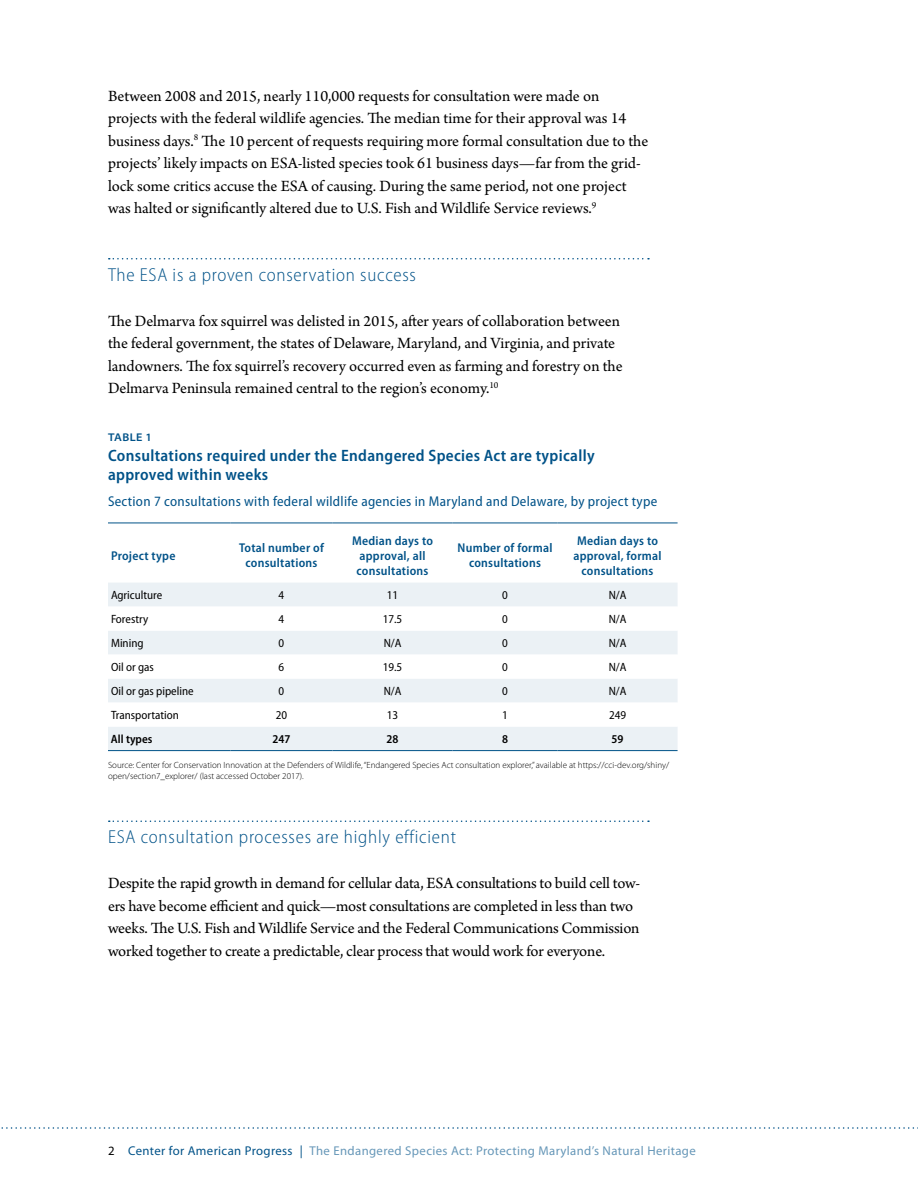
<style>
.page{position:relative;width:918px;height:1188px;background:#fff}
.page>*{position:absolute;margin:0;border:0;box-sizing:border-box;transform-origin:0 0}
.t1{font:300 semi-condensed 18.75px "Myriad Pro";letter-spacing:.04em;color:#005288}
.t2{font:16.5px/22.5px "Arno Pro";letter-spacing:-.005em;color:#000}
.t3{font:600 semi-condensed 16.5px/19.5px "Myriad Pro";letter-spacing:.02em;color:#005288}
.t4{font:semi-condensed 14.25px "Myriad Pro";letter-spacing:.02em;color:#005288}
.t5{font:600 semi-condensed 12.75px/15.3px "Myriad Pro";letter-spacing:.02em;color:#005288;text-align:center}
.t6{font:12.75px "Myriad Pro";letter-spacing:.03em;color:#6697b8}
.t7{font:semi-condensed 12px "Myriad Pro";color:#000}
.t8{font:600 semi-condensed 12px "Myriad Pro";color:#000}
.t9{font:600 semi-expanded 11.25px "Myriad Pro";letter-spacing:.04em;color:#005288}
.t10{font:300 9px/10.8px "Myriad Pro";color:#000}
.s1{color:#000}
.s2{color:#005288}
</style>
<div class="page">
<svg style="left:1px;top:1127px;width:917px;height:2px"></svg>
<div style="left:108px;top:583px;width:570px;height:167px;background:#ebf1f5"></div>
<svg style="left:108px;top:607px;width:570px;height:120px"></svg>
<hr style="left:108px;top:750px;width:122px;height:1px;background:#005288">
<hr style="left:230px;top:750px;width:103px;height:1px;background:#005288">
<hr style="left:333px;top:750px;width:120px;height:1px;background:#005288">
<hr style="left:453px;top:750px;width:105px;height:1px;background:#005288">
<hr style="left:558px;top:750px;width:120px;height:1px;background:#005288">
<hr style="left:108px;top:523px;width:122px;height:1px;background:#005288">
<hr style="left:230px;top:523px;width:103px;height:1px;background:#005288">
<hr style="left:333px;top:523px;width:120px;height:1px;background:#005288">
<hr style="left:453px;top:523px;width:105px;height:1px;background:#005288">
<hr style="left:558px;top:523px;width:120px;height:1px;background:#005288">
<svg style="left:109px;top:258px;width:540px;height:2px"></svg>
<svg style="left:109px;top:820px;width:540px;height:2px"></svg>
<p class="t2" style="left:108px;top:85px;width:542px">Between 2008 and 2015, nearly 110,000 requests for consultation were made on projects with the federal wildlife agencies. The median time for their approval was 14 business days.<sup>8</sup> The 10 percent of requests requiring more formal consultation due to the projects’ likely impacts on ESA-listed species took 61 business days—far from the grid&shy;lock some critics accuse the ESA of causing. During the same period, not one project was halted or significantly altered due to U.S. Fish and Wildlife Service reviews.<sup>9</sup></p>
<p class="t1" style="left:108px;top:264px;width:310px">The ESA is a proven conservation success</p>
<p class="t2" style="left:108px;top:310px;width:516px">The Delmarva fox squirrel was delisted in 2015, after years of collaboration between the federal government, the states of Delaware, Maryland, and Virginia, and private landowners. The fox squirrel’s recovery occurred even as farming and forestry on the Delmarva Peninsula remained central to the region’s economy.<sup>10</sup></p>
<p class="t9" style="left:108px;top:431px;width:46px">TABLE 1</p>
<p class="t3" style="left:108px;top:446px;width:488px">Consultations required under the Endangered Species Act are typically approved within weeks</p>
<p class="t4" style="left:108px;top:494px;width:551px">Section 7 consultations with federal wildlife agencies in Maryland and Delaware, by project type</p>
<p class="t5" style="left:111px;top:548px;width:66px">Project type</p>
<p class="t5" style="left:239px;top:540px;width:86px">Total number of consultations</p>
<p class="t5" style="left:352px;top:533px;width:82px">Median days to approval, all consultations</p>
<p class="t5" style="left:458px;top:540px;width:96px">Number of formal consultations</p>
<p class="t5" style="left:573px;top:533px;width:90px">Median days to approval, formal consultations</p>
<p class="t7" style="left:111px;top:589px;width:53px">Agriculture</p>
<p class="t7" style="left:279px;top:589px;width:7px">4</p>
<p class="t7" style="left:387px;top:589px;width:13px">11</p>
<p class="t7" style="left:502px;top:589px;width:7px">0</p>
<p class="t7" style="left:609px;top:589px;width:19px">N/A</p>
<p class="t7" style="left:111px;top:613px;width:39px">Forestry</p>
<p class="t7" style="left:279px;top:613px;width:7px">4</p>
<p class="t7" style="left:383px;top:613px;width:21px">17.5</p>
<p class="t7" style="left:502px;top:613px;width:7px">0</p>
<p class="t7" style="left:609px;top:613px;width:19px">N/A</p>
<p class="t7" style="left:111px;top:637px;width:34px">Mining</p>
<p class="t7" style="left:279px;top:637px;width:7px">0</p>
<p class="t7" style="left:384px;top:637px;width:19px">N/A</p>
<p class="t7" style="left:502px;top:637px;width:7px">0</p>
<p class="t7" style="left:609px;top:637px;width:19px">N/A</p>
<p class="t7" style="left:111px;top:661px;width:44px">Oil or gas</p>
<p class="t7" style="left:279px;top:661px;width:7px">6</p>
<p class="t7" style="left:383px;top:661px;width:21px">19.5</p>
<p class="t7" style="left:502px;top:661px;width:7px">0</p>
<p class="t7" style="left:609px;top:661px;width:19px">N/A</p>
<p class="t7" style="left:111px;top:685px;width:84px">Oil or gas pipeline</p>
<p class="t7" style="left:279px;top:685px;width:7px">0</p>
<p class="t7" style="left:384px;top:685px;width:19px">N/A</p>
<p class="t7" style="left:502px;top:685px;width:7px">0</p>
<p class="t7" style="left:609px;top:685px;width:19px">N/A</p>
<p class="t7" style="left:111px;top:709px;width:69px">Transportation</p>
<p class="t7" style="left:276px;top:709px;width:13px">20</p>
<p class="t7" style="left:387px;top:709px;width:13px">13</p>
<p class="t7" style="left:502px;top:709px;width:7px">1</p>
<p class="t7" style="left:609px;top:709px;width:19px">249</p>
<p class="t8" style="left:111px;top:732px;width:43px">All types</p>
<p class="t8" style="left:273px;top:732px;width:19px">247</p>
<p class="t8" style="left:387px;top:732px;width:13px">28</p>
<p class="t8" style="left:502px;top:732px;width:7px">8</p>
<p class="t8" style="left:612px;top:732px;width:13px">59</p>
<p class="t10" style="left:108px;top:759px;width:563px">Source: Center for Conservation Innovation at the Defenders of Wildlife, “Endangered Species Act consultation explorer,” available at https://cci-dev.org/shiny/ open/section7_explorer/ (last accessed October 2017).</p>
<p class="t1" style="left:108px;top:827px;width:349px">ESA consultation processes are highly efficient</p>
<p class="t2" style="left:108px;top:873px;width:534px">Despite the rapid growth in demand for cellular data, ESA consultations to build cell tow&shy;ers have become efficient and quick—most consultations are completed in less than two weeks. The U.S. Fish and Wildlife Service and the Federal Communications Commission worked together to create a predictable, clear process that would work for everyone.</p>
<p class="t6" style="left:108px;top:1143px;width:589px"><span class="s1">2</span> <span class="s2">Center for American Progress |</span> The Endangered Species Act: Protecting Maryland’s Natural Heritage</p>
</div>
